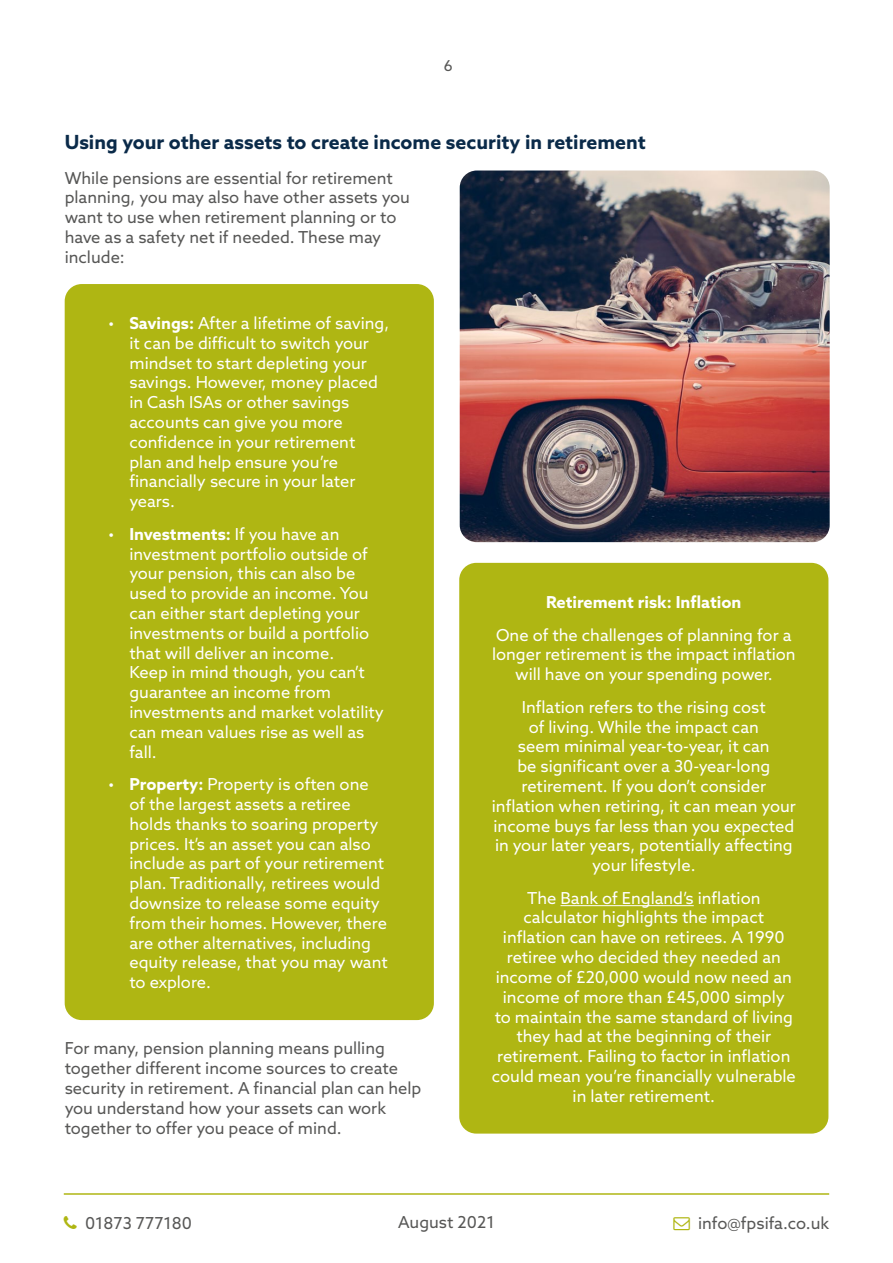
<style>
.page{position:relative;width:893px;height:1263px;background:#fff}
.page>*{position:absolute;margin:0;border:0;box-sizing:border-box;transform-origin:0 0}
.t1{font:700 19.5px "Azo Sans";color:#0a2a49}
.t2{font:16.5px/19.8px "Azo Sans";color:#fff}
.t3{font:16.5px/19.8px "Azo Sans";color:#575756}
.t4{font:700 16.5px "Azo Sans";color:#fff}
.t5{font:15px "Azo Sans";color:#575756}
.s1{font-weight:700}
</style>
<div class="page">
<hr style="left:64px;top:1193px;width:765px;height:2px;background:#afb613">
<div style="left:65px;top:284px;width:369px;height:736px;background:#afb613;border-radius:17px"></div>
<img style="left:460px;top:170px;width:370px;height:372px">
<div style="left:459px;top:563px;width:369px;height:570px;background:#afb613;border-radius:17px"></div>
<hr style="left:560px;top:905px;width:134px;height:1px;background:#fff">
<p class="t5" style="left:444px;top:56px;width:10px">6</p>
<p class="t1" style="left:65px;top:129px;width:582px">Using your other assets to create income security in retirement</p>
<p class="t3" style="left:65px;top:168px;width:347px">While pensions are essential for retirement planning, you may also have other assets you want to use when retirement planning or to have as a safety net if needed. These may include:</p>
<p class="t2" style="left:129px;top:313px;width:261px;text-indent:-21px">• <span class="s1">Savings:</span> After a lifetime of saving, it can be difficult to switch your mindset to start depleting your savings. However, money placed in Cash ISAs or other savings accounts can give you more confidence in your retirement plan and help ensure you’re financially secure in your later years.</p>
<p class="t2" style="left:129px;top:524px;width:256px;text-indent:-21px">• <span class="s1">Investments:</span> If you have an investment portfolio outside of your pension, this can also be used to provide an income. You can either start depleting your investments or build a portfolio that will deliver an income.<br>Keep in mind though, you can’t guarantee an income from investments and market volatility can mean values rise as well as fall.</p>
<p class="t2" style="left:129px;top:774px;width:260px;text-indent:-21px">• <span class="s1">Property:</span> Property is often one of the largest assets a retiree holds thanks to soaring property prices. It’s an asset you can also include as part of your retirement plan. Traditionally, retirees would downsize to release some equity from their homes. However, there are other alternatives, including equity release, that you may want to explore.</p>
<p class="t3" style="left:65px;top:1038px;width:358px">For many, pension planning means pulling together different income sources to create security in retirement. A financial plan can help you understand how your assets can work together to offer you peace of mind.</p>
<p class="t4" style="left:546px;top:591px;width:197px">Retirement risk: Inflation</p>
<p class="t2" style="left:492px;top:624px;width:305px;text-align:center">One of the challenges of planning for a longer retirement is the impact inflation will have on your spending power.</p>
<p class="t2" style="left:492px;top:697px;width:306px;text-align:center">Inflation refers to the rising cost<br>of living. While the impact can<br>seem minimal year-to-year, it can<br>be significant over a 30-year-long retirement. If you don’t consider inflation when retiring, it can mean your income buys far less than you expected in your later years, potentially affecting your lifestyle.</p>
<p class="t2" style="left:492px;top:888px;width:306px;text-align:center">The Bank of England’s inflation calculator highlights the impact inflation can have on retirees. A 1990 retiree who decided they needed an income of £20,000 would now need an income of more than £45,000 simply<br>to maintain the same standard of living they had at the beginning of their retirement. Failing to factor in inflation could mean you’re financially vulnerable in later retirement.</p>
<p class="t3" style="left:398px;top:1212px;width:98px">August 2021</p>
<p class="t3" style="left:85px;top:1213px;width:109px">01873 777180</p>
<p class="t3" style="left:698px;top:1213px;width:133px">info@fpsifa.co.uk</p>
</div>
